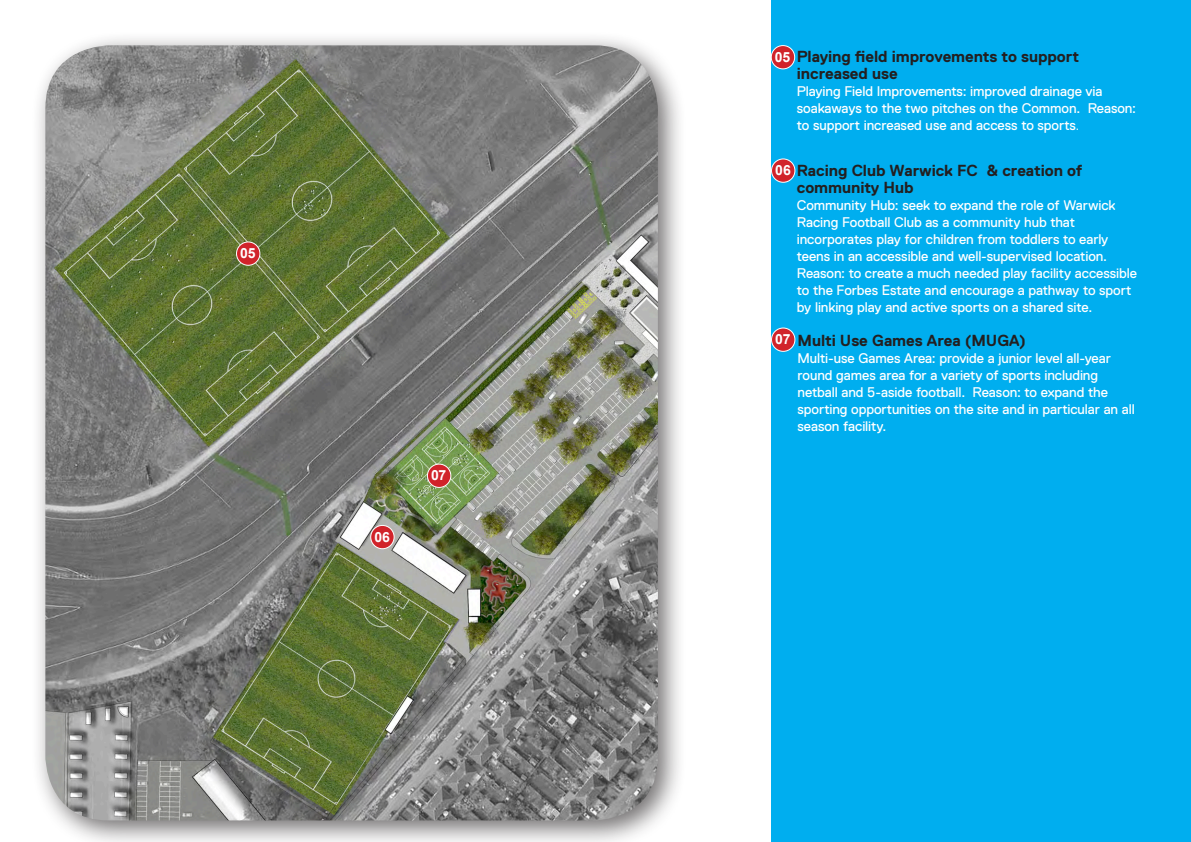
<style>
.page{position:relative;width:1191px;height:842px;background:#fff}
.page>*{position:absolute;margin:0;border:0;box-sizing:border-box;transform-origin:0 0}
._10_Plincke_STANDFIR{font:700 16px/17px "Replica Std";letter-spacing:-.005em;color:#231f20}
._13_Plincke_COVER_TI{font:14px/17px "Replica Std";letter-spacing:-.005em;color:#fff}
.t1{font:700 14px "Arial";letter-spacing:-.005em;color:#fff}
.s1{font-weight:300}
</style>
<div class="page">
<div style="left:771px;top:0;width:420px;height:842px;background:#00aeef"></div>
<div style="left:32px;top:32px;width:654px;height:810px;background:#231f20;opacity:.63"></div>
<img style="left:45px;top:45px;width:613px;height:775px">
<div style="left:771px;top:46px;width:23px;height:23px;background:#d1232a;border-radius:50%"></div>
<div style="left:771px;top:45px;width:24px;height:24px;border:1px solid #fff;border-radius:50%"></div>
<div style="left:771px;top:159px;width:24px;height:23px;background:#d1232a;border-radius:50%"></div>
<div style="left:771px;top:159px;width:24px;height:23px;border:1px solid #fff;border-radius:50%"></div>
<div style="left:771px;top:328px;width:24px;height:23px;background:#d1232a;border-radius:50%"></div>
<div style="left:771px;top:328px;width:24px;height:24px;border:1px solid #fff;border-radius:50%"></div>
<div style="left:236px;top:242px;width:24px;height:23px;background:#d1232a;border-radius:50%"></div>
<div style="left:236px;top:242px;width:24px;height:23px;border:1px solid #fff;border-radius:50%"></div>
<div style="left:371px;top:525px;width:23px;height:24px;background:#d1232a;border-radius:50%"></div>
<div style="left:370px;top:525px;width:24px;height:24px;border:1px solid #fff;border-radius:50%"></div>
<div style="left:427px;top:464px;width:24px;height:23px;background:#d1232a;border-radius:50%"></div>
<div style="left:427px;top:464px;width:24px;height:24px;border:1px solid #fff;border-radius:50%"></div>
<p class="t1" style="left:240px;top:244px;width:17px">05</p>
<p class="t1" style="left:374px;top:527px;width:17px">06</p>
<p class="t1" style="left:431px;top:466px;width:17px">07</p>
<p class="_10_Plincke_STANDFIR" style="left:797px;top:48px;width:284px">Playing field improvements to support increased use</p>
<p class="_13_Plincke_COVER_TI" style="left:797px;top:83px;width:341px">Playing Field Improvements: improved drainage via soakaways to the two pitches on the Common. Reason: to support increased use and access to sports<span class="s1">.</span></p>
<p class="_10_Plincke_STANDFIR" style="left:797px;top:162px;width:287px">Racing Club Warwick FC &amp; creation of community Hub</p>
<p class="_13_Plincke_COVER_TI" style="left:797px;top:197px;width:342px">Community Hub: seek to expand the role of Warwick Racing Football Club as a community hub that incorporates play for children from toddlers to early teens in an accessible and well-supervised location.<br>Reason: to create a much needed play facility accessible to the Forbes Estate and encourage a pathway to sport by linking play and active sports on a shared site.</p>
<p class="_10_Plincke_STANDFIR" style="left:797px;top:332px;width:230px">Multi Use Games Area (MUGA)</p>
<p class="_13_Plincke_COVER_TI" style="left:797px;top:350px;width:339px">Multi-use Games Area: provide a junior level all-year round games area for a variety of sports including netball and 5-aside football. Reason: to expand the sporting opportunities on the site and in particular an all season facility.</p>
<p class="t1" style="left:775px;top:48px;width:17px">05</p>
<p class="t1" style="left:775px;top:161px;width:17px">06</p>
<p class="t1" style="left:775px;top:330px;width:17px">07</p>
</div>
